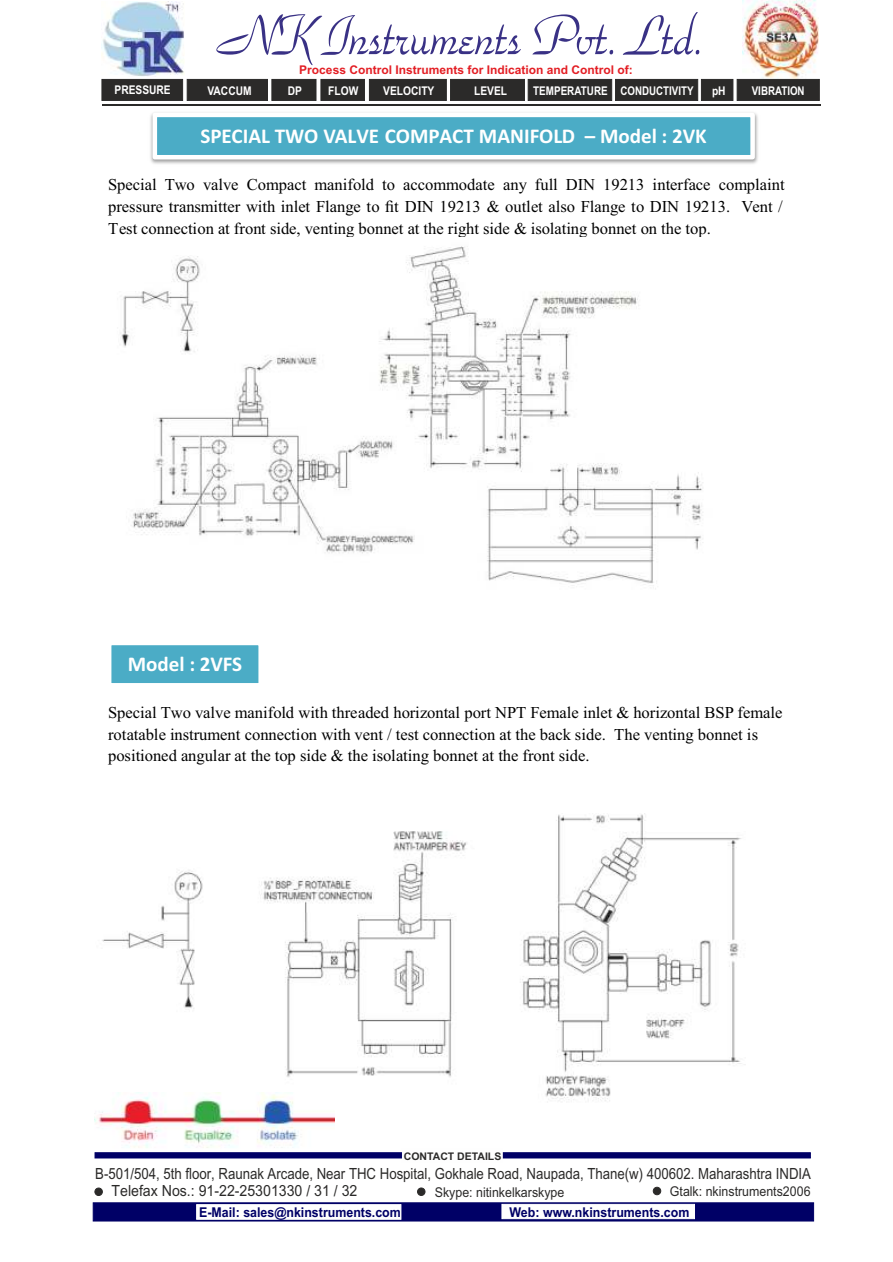
<style>
.page{position:relative;width:893px;height:1262px;background:#fff}
.page>*{position:absolute;margin:0;border:0;box-sizing:border-box;transform-origin:0 0}
.t1{font:59.4px "Park Avenue BT";color:#393185;scale:.85 1}
.t2{font:700 21px "Calibri";color:#fff}
.t3{font:16.5px/21.9px "Times New Roman";color:#000;text-align:justify}
.t4{font:15.3px/17px "Arial Unicode MS";color:#2b2a29;scale:.86 1}
.t5{font:700 13.5px "Arial";color:#006;scale:.92 1}
.t6{font:13.5px "Arial";color:#2b2a29;scale:.92 1}
.t7{font:700 12px "Arial";color:#e31e24}
.t8{font:700 12px "Arial";color:#fefefe;scale:.85 1}
.t9{font:700 12px "Arial";color:#fefefe;scale:.82 1}
.t10{font:700 12px "Arial";color:#fefefe;scale:.81 1}
.t11{font:700 10.5px "Arial";color:#2b2a29}
</style>
<div class="page">
<img style="left:150px;top:112px;width:608px;height:52px">
<div style="left:155px;top:115px;width:597px;height:42px;background:#4bacc6"></div>
<div style="left:153px;top:113px;width:601px;height:46px;border:4px solid #fff"></div>
<div style="left:109px;top:643px;width:152px;height:42px;background:#4bacc6"></div>
<div style="left:107px;top:640px;width:156px;height:47px;border:4px solid #fff"></div>
<img style="left:120px;top:246px;width:583px;height:343px">
<img style="left:102px;top:813px;width:643px;height:288px">
<img style="left:94px;top:1092px;width:240px;height:62px">
<img style="left:102px;top:1px;width:82px;height:75px">
<img style="left:742px;top:0;width:76px;height:79px">
<hr style="left:102px;top:104px;width:719px;height:1px;background:#2b2a29">
<div style="left:101px;top:79px;width:719px;height:22px;background:#2b2a29"></div>
<div style="left:94px;top:1187px;width:9px;height:8px;background:#2b2a29;border:1px solid #2b2a29;border-radius:50%"></div>
<div style="left:417px;top:1187px;width:8px;height:8px;background:#2b2a29;border:1px solid #2b2a29;border-radius:50%"></div>
<div style="left:653px;top:1186px;width:8px;height:9px;background:#2b2a29;border:1px solid #2b2a29;border-radius:50%"></div>
<svg style="left:95px;top:1147px;width:715px;height:12px"></svg>
<svg style="left:92px;top:1202px;width:722px;height:19px"></svg>
<h1 class="t1" style="left:219px;top:9px;width:573px">NK Instruments Pvt. Ltd.</h1>
<p class="t7" style="left:299px;top:65px;width:335px">Process Control Instruments for Indication and Control of:</p>
<p class="t8" style="left:114px;top:86px;width:68px">PRESSURE</p>
<p class="t8" style="left:207px;top:86px;width:53px">VACCUM</p>
<p class="t8" style="left:288px;top:86px;width:18px">DP</p>
<p class="t8" style="left:328px;top:86px;width:37px">FLOW</p>
<p class="t8" style="left:383px;top:86px;width:62px">VELOCITY</p>
<p class="t8" style="left:474px;top:86px;width:40px">LEVEL</p>
<p class="t9" style="left:533px;top:86px;width:197px">TEMPERATURE CONDUCTIVITY</p>
<p class="t8" style="left:712px;top:86px;width:18px">pH</p>
<p class="t10" style="left:751px;top:86px;width:67px">VIBRATION</p>
<p class="t2" style="left:201px;top:127px;width:507px">SPECIAL TWO VALVE COMPACT MANIFOLD – Model : 2VK</p>
<p class="t3" style="left:108px;top:175px;width:678px">Special Two valve Compact manifold to accommodate any full DIN 19213 interface complaint pressure transmitter with inlet Flange to fit DIN 19213 &amp; outlet also Flange to DIN 19213. Vent / Test connection at front side, venting bonnet at the right side &amp; isolating bonnet on the top.</p>
<p class="t2" style="left:128px;top:655px;width:116px">Model : 2VFS</p>
<p class="t3" style="left:108px;top:703px;width:675px;text-align:left">Special Two valve manifold with threaded horizontal port NPT Female inlet &amp; horizontal BSP female rotatable instrument connection with vent / test connection at the back side. The venting bonnet is positioned angular at the top side &amp; the isolating bonnet at the front side.</p>
<p class="t11" style="left:404px;top:1151px;width:99px">CONTACT DETAILS</p>
<p class="t6" style="left:435px;top:1186px;width:142px">Skype: nitinkelkarskype</p>
<p class="t6" style="left:670px;top:1186px;width:154px">Gtalk: nkinstruments2006</p>
<p class="t4" style="left:112px;top:1166px;width:814px;text-indent:-16px">B-501/504, 5th floor, Raunak Arcade, Near THC Hospital, Gokhale Road, Naupada, Thane(w) 400602. Maharashtra INDIA<br>Telefax Nos.: 91-22-25301330 / 31 / 32</p>
<p class="t5" style="left:199px;top:1207px;width:221px">E-Mail: sales@nkinstruments.com</p>
<p class="t5" style="left:509px;top:1206px;width:197px">Web: www.nkinstruments.com</p>
</div>
